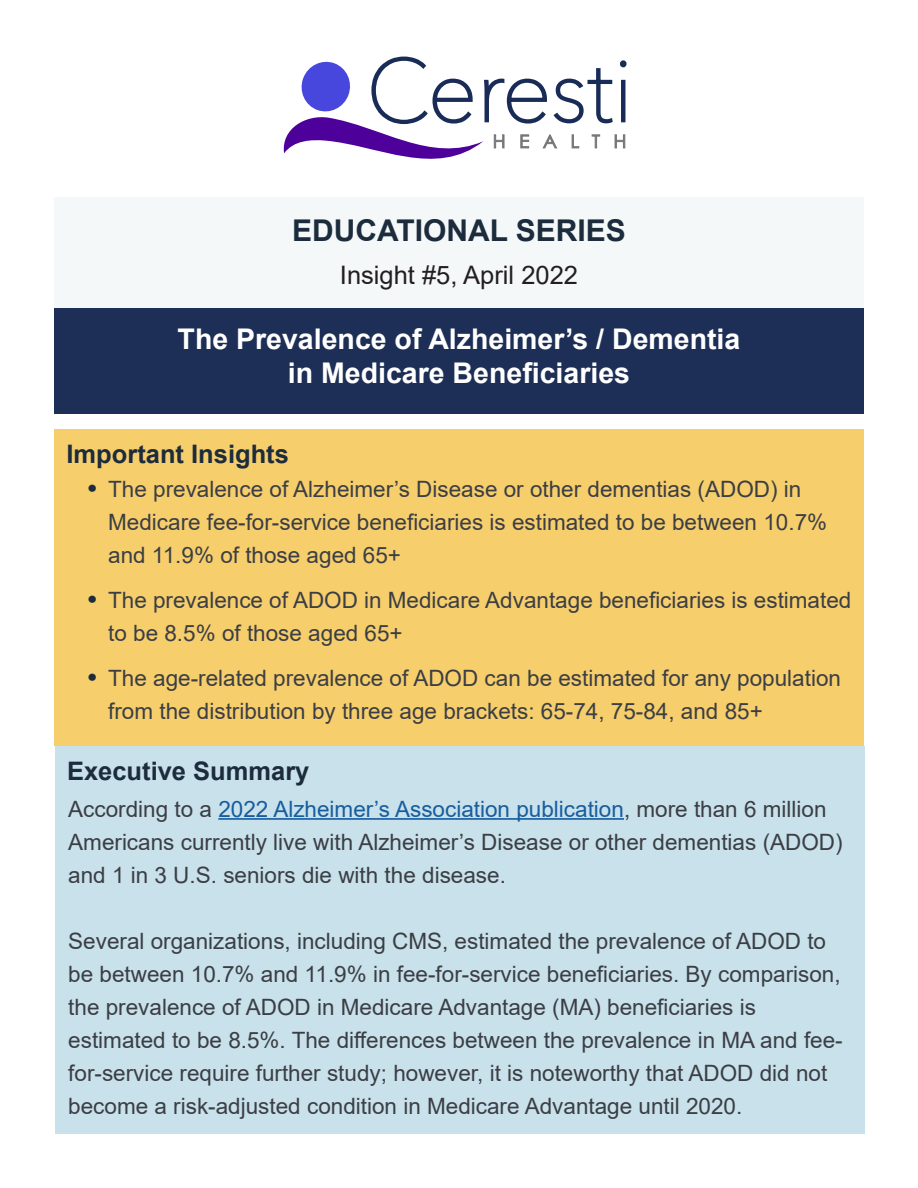
<style>
.page{position:relative;width:918px;height:1188px;background:#fff}
.page>*{position:absolute;margin:0;border:0;box-sizing:border-box;transform-origin:0 0}
.Paragraph_Style_1{font:700 30px "Arial";color:#1c2c3d}
.Paragraph_Style_1-2{font:700 28.5px "Arial";color:#fff}
.Paragraph_Style_1-3{font:700 25.5px "Arial";color:#1c2c3d}
.t1{font:25.5px "Arial";color:#231f20}
.t2{font:22.5px/33px "Arial";color:#3b3e44}
.s1{font-weight:700;font-size:25.5px;color:#1c2c3d}
.s2{color:#175d9e}
</style>
<div class="page">
<div style="left:54px;top:198px;width:810px;height:110px;background:#f5f8f8"></div>
<div style="left:54px;top:308px;width:810px;height:106px;background:#1d2f56"></div>
<div style="left:54px;top:430px;width:810px;height:316px;background:#f7ce6c"></div>
<div style="left:55px;top:746px;width:810px;height:388px;background:#c8e1eb"></div>
<svg style="left:283px;top:56px;width:344px;height:103px"></svg>
<hr style="left:218px;top:818px;width:406px;height:2px;background:#175d9e">
<p class="Paragraph_Style_1" style="left:292px;top:209px;width:335px">EDUCATIONAL SERIES</p>
<p class="t1" style="left:340px;top:257px;width:240px">Insight #5, April 2022</p>
<p class="Paragraph_Style_1-2" style="left:178px;top:319px;width:564px">The Prevalence of Alzheimer’s / Dementia</p>
<p class="Paragraph_Style_1-2" style="left:288px;top:353px;width:344px">in Medicare Beneficiaries</p>
<p class="Paragraph_Style_1-3" style="left:67px;top:437px;width:224px">Important Insights</p>
<p class="t2" style="left:108px;top:473px;width:721px;text-indent:-20px"><span class="s1">•</span> The prevalence of Alzheimer’s Disease or other dementias (ADOD) in<br>Medicare fee-for-service beneficiaries is estimated to be between 10.7% and 11.9% of those aged 65+</p>
<p class="t2" style="left:108px;top:584px;width:745px;text-indent:-20px"><span class="s1">•</span> The prevalence of ADOD in Medicare Advantage beneficiaries is estimated to be 8.5% of those aged 65+</p>
<p class="t2" style="left:108px;top:662px;width:734px;text-indent:-20px"><span class="s1">•</span> The age-related prevalence of ADOD can be estimated for any population from the distribution by three age brackets: 65-74, 75-84, and 85+</p>
<p class="Paragraph_Style_1-3" style="left:67px;top:753px;width:244px">Executive Summary</p>
<p class="t2" style="left:68px;top:792px;width:776px">According to a <span class="s2">2022 Alzheimer’s Association publication</span>, more than 6 million<br>Americans currently live with Alzheimer’s Disease or other dementias (ADOD) and 1 in 3 U.S. seniors die with the disease.</p>
<p class="t2" style="left:68px;top:924px;width:776px">Several organizations, including CMS, estimated the prevalence of ADOD to be between 10.7% and 11.9% in fee-for-service beneficiaries. By comparison, the prevalence of ADOD in Medicare Advantage (MA) beneficiaries is estimated to be 8.5%. The differences between the prevalence in MA and fee&shy;for-service require further study; however, it is noteworthy that ADOD did not become a risk-adjusted condition in Medicare Advantage until 2020.</p>
</div>
